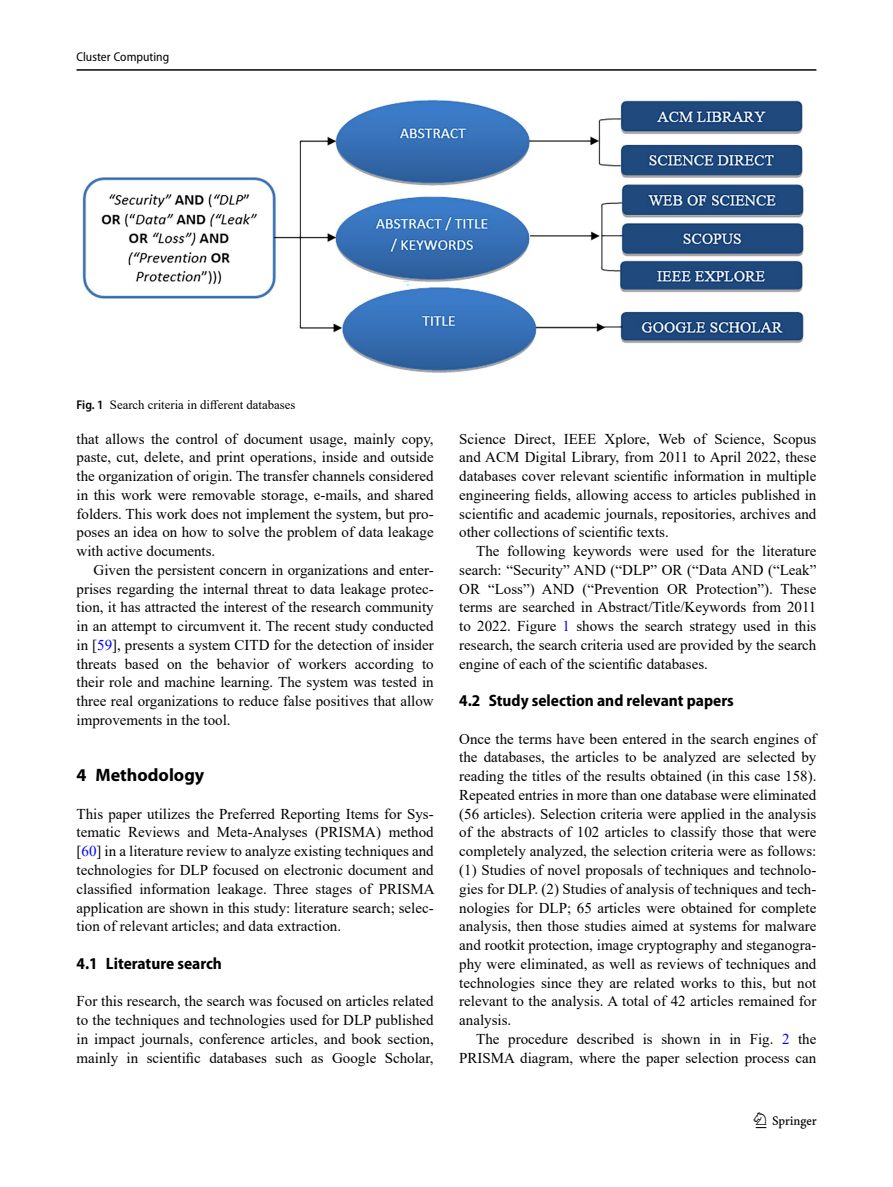
<style>
.page{position:relative;width:893px;height:1187px;background:#fff}
.page>*{position:absolute;margin:0;border:0;box-sizing:border-box;transform-origin:0 0}
.t1{font:22.5px "Springnew";color:#000}
.Head_1{font:700 18px "Myriad Pro";color:#000}
.Head_2{font:700 semi-condensed 16.5px "Myriad Pro";color:#000}
.Body_Text{font:15px/18.8px "Times New Roman";color:#000;text-align:justify}
.Body_Text_Indent{font:15px/18.8px "Times New Roman";color:#000;text-align:justify}
.Body_Text_Indent-2{font:15px/18.8px "Times New Roman PSMT2";color:#000;text-align:justify}
.Body_Text-2{font:15px/18.8px "Times New Roman PSMT2";color:#000;text-align:justify}
.Figure_Caption{font:12.75px "Times New Roman";color:#000}
.t2{font:semi-condensed 12.75px "Myriad Pro";color:#000}
.s1{font-family:"Myriad Pro";font-weight:600;font-stretch:semi-condensed}
.s2{font-family:"Times New Roman PSMT2"}
.s3{color:#00f}
.s4{font-family:"Times New Roman"}
.s5{font-family:"Times New Roman PSMT2";color:#00f}
</style>
<div class="page">
<hr style="left:77px;top:69px;width:739px;height:2px;background:#000">
<img style="left:82px;top:99px;width:722px;height:274px">
<p class="t2" style="left:77px;top:49px;width:94px">Cluster Computing</p>
<p class="Figure_Caption" style="left:77px;top:395px;width:220px"><span class="s1">Fig. 1</span> Search criteria in different databases</p>
<p class="Body_Text_Indent" style="left:77px;top:428px;width:359px">that allows the control of document usage, mainly copy, <span class="s2">paste, cut, delete, and print operations, inside and outside the organization of origin. The transfer channels considered </span>in this work were removable storage, e-mails, and shared folders. This work does not implement the system, but pro&shy;poses an idea on how to solve the problem of data leakage with active documents.</p>
<p class="Body_Text_Indent-2" style="left:77px;top:560px;width:359px;text-indent:17px">Given the persistent concern in organizations and enter&shy;prises regarding the internal threat to data leakage protec&shy;tion, it has attracted the interest of the research community in an attempt to circumvent it. The recent study conducted in [<span class="s3">59</span>], presents a system CITD for the detection of insider <span class="s4">threats based on the behavior of workers according to their role and machine learning. The system was tested in three real organizations to reduce false positives that allow </span>improvements in the tool.</p>
<p class="Head_1" style="left:77px;top:763px;width:129px">4 Methodology</p>
<p class="Body_Text" style="left:77px;top:803px;width:359px"><span class="s2">This paper utilizes the Preferred Reporting Items for Sys&shy;</span>tematic Reviews and Meta-Analyses (PRISMA) method <span class="s2">[</span><span class="s5">60</span>] in a literature review to analyze existing techniques and <span class="s2">technologies for DLP focused on electronic document and </span>classified information leakage. Three stages of PRISMA application are shown in this study: literature search; selec&shy;<span class="s2">tion of relevant articles; and data extraction.</span></p>
<p class="Head_2" style="left:77px;top:953px;width:147px">4.1 Literature search</p>
<p class="Body_Text-2" style="left:77px;top:991px;width:359px"><span class="s4">For this research, the search was focused on articles related </span>to the techniques and technologies used for DLP published in impact journals, conference articles, and book section, <span class="s4">mainly in scientific databases such as Google Scholar,</span></p>
<p class="Body_Text" style="left:459px;top:428px;width:359px"><span class="s2">Science Direct, IEEE Xplore, Web of Science, Scopus and ACM Digital Library, from 2011 to April 2022, these </span>databases cover relevant scientific information in multiple engineering fields, allowing access to articles published in scientific and academic journals, repositories, archives and other collections of scientific texts.</p>
<p class="Body_Text_Indent" style="left:459px;top:541px;width:359px;text-indent:17px">The following keywords were used for the literature search: “Security” AND (“DLP” OR (“Data AND (“Leak” OR “Loss”) AND (“Prevention OR Protection”). These terms are searched in Abstract/Title/Keywords from 2011 <span class="s2">to 2022. Figure</span> <span class="s5">1</span> shows the search strategy used in this <span class="s2">research, the search criteria used are provided by the search </span>engine of each of the scientific databases.</p>
<p class="Head_2" style="left:459px;top:691px;width:276px">4.2 Study selection and relevant papers</p>
<p class="Body_Text" style="left:459px;top:728px;width:359px"><span class="s2">Once the terms have been entered in the search engines of the databases, the articles to be analyzed are selected by reading the titles of the results obtained (in this case 158).<br></span>Repeated entries in more than one database were eliminated (56 articles). Selection criteria were applied in the analysis of the abstracts of 102 articles to classify those that were completely analyzed, the selection criteria were as follows: <span class="s2">(1) Studies of novel proposals of techniques and technolo&shy;gies for DLP. (2) Studies of analysis of techniques and tech&shy;</span>nologies for DLP; 65 articles were obtained for complete analysis, then those studies aimed at systems for malware <span class="s2">and rootkit protection, image cryptography and steganogra&shy;</span>phy were eliminated, as well as reviews of techniques and technologies since they are related works to this, but not <span class="s2">relevant to the analysis. A total of 42 articles remained for analysis.</span></p>
<p class="Body_Text_Indent" style="left:459px;top:1028px;width:359px;text-align:right">The procedure described is shown in in Fig. <span class="s5">2</span> <span class="s2">the<br></span>PRISMA diagram, where the paper selection process can</p>
<h1 class="t1" style="left:756px;top:1107px;width:63px">1 3</h1>
</div>
